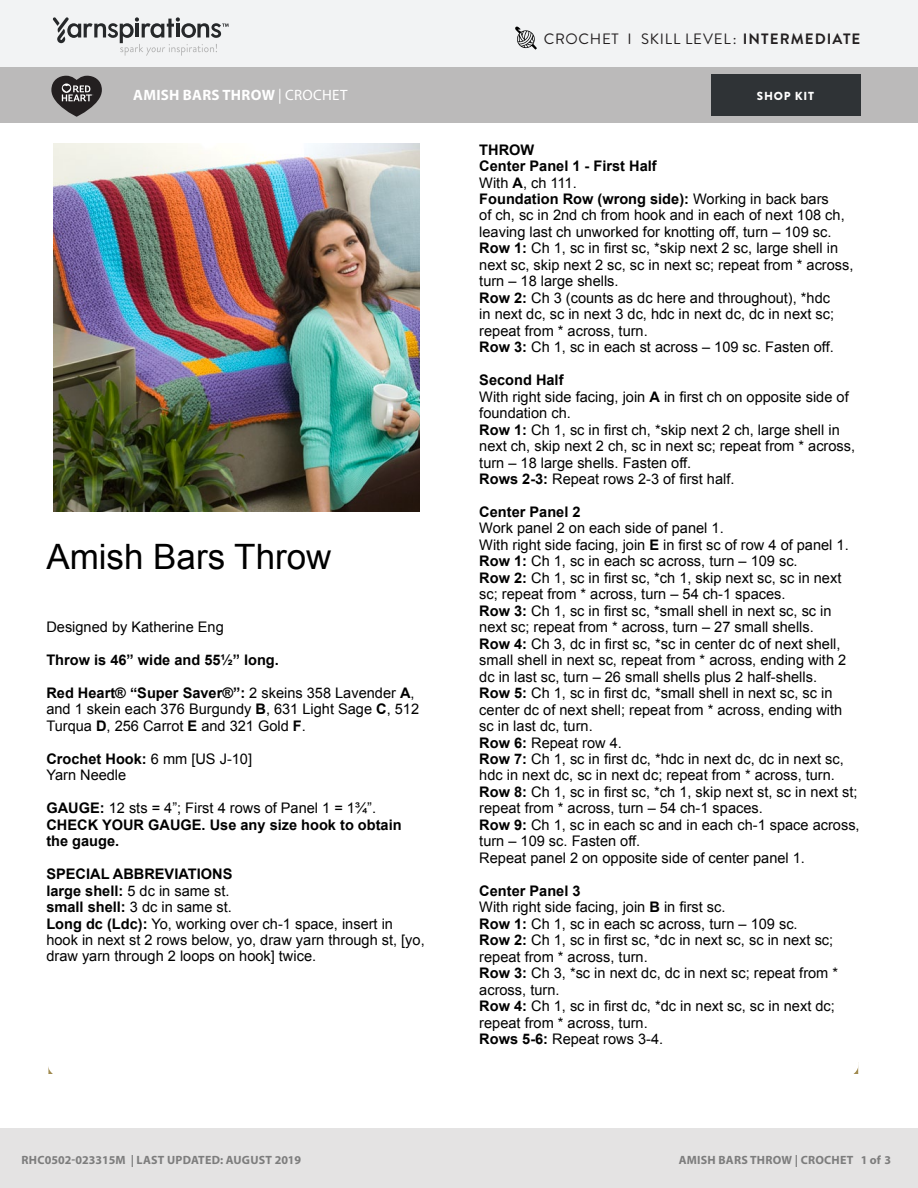
<style>
.page{position:relative;width:918px;height:1188px;background:#fff}
.page>*{position:absolute;margin:0;border:0;box-sizing:border-box;transform-origin:0 0}
.t1{font:34.95px "Arial";color:#000}
.Skill_Level{font:15px "Brandon Grotesque";letter-spacing:.05em;color:#231f20}
.Pattern_Title{font:700 15px "Myriad Pro";letter-spacing:.02em;color:#fff}
.t2{font:14.55px/16.5px "Arial";color:#000}
.t3{font:700 14.55px/16.5px "Arial";color:#000}
.t4{font:700 12px "Myriad Pro";letter-spacing:.02em;color:#7d7d7d}
.t5{font:900 11.7px "Brandon Grotesque";letter-spacing:.065em;color:#fff}
.s1{font-weight:700}
.s2{font-weight:400}
</style>
<div class="page">
<div style="left:0;top:0;width:918px;height:68px;background:#f2f3f4"></div>
<div style="left:0;top:68px;width:918px;height:55px;background:#bbbaba"></div>
<svg style="left:53px;top:17px;width:176px;height:39px"></svg>
<div style="left:711px;top:74px;width:150px;height:42px;background:#2f3336"></div>
<svg style="left:51px;top:76px;width:51px;height:41px"></svg>
<div style="left:0;top:1128px;width:918px;height:60px;background:#e4e3e3"></div>
<svg style="left:48px;top:1062px;width:811px;height:12px"></svg>
<img style="left:54px;top:144px;width:366px;height:367px">
<svg style="left:515px;top:26px;width:22px;height:24px"></svg>
<p class="Skill_Level" style="left:544px;top:29px;width:318px">CROCHET I SKILL LEVEL: <span class="s1">INTERMEDIATE</span></p>
<p class="Pattern_Title" style="left:133px;top:85px;width:216px">AMISH BARS THROW <span class="s2">| CROCHET</span></p>
<p class="t5" style="left:757px;top:88px;width:59px">SHOP KIT</p>
<p class="t1" style="left:46px;top:537px;width:287px">Amish Bars Throw</p>
<p class="t2" style="left:46px;top:619px;width:179px">Designed by Katherine Eng</p>
<p class="t3" style="left:46px;top:652px;width:234px">Throw is 46” wide and 55½” long.</p>
<p class="t2" style="left:46px;top:685px;width:374px"><span class="s1">Red Heart® “Super Saver®”:</span> 2 skeins 358 Lavender <span class="s1">A</span>, and 1 skein each 376 Burgundy <span class="s1">B</span>, 631 Light Sage <span class="s1">C</span>, 512<br>Turqua <span class="s1">D</span>, 256 Carrot <span class="s1">E</span> and 321 Gold <span class="s1">F</span>.</p>
<p class="t2" style="left:46px;top:750px;width:207px"><span class="s1">Crochet Hook:</span> 6 mm [US J-10]<br>Yarn Needle</p>
<p class="t3" style="left:46px;top:800px;width:357px">GAuGE: <span class="s2">12 sts = 4”; First 4 rows of Panel 1 = 1¾”.<br></span>CHECK YOuR GAuGE. use any size hook to obtain the gauge.</p>
<p class="t2" style="left:46px;top:866px;width:380px"><span class="s1">SPECIAL ABBREVIATIONS<br>large shell:</span> 5 dc in same st.<br><span class="s1">small shell:</span> 3 dc in same st.<br><span class="s1">Long dc (Ldc):</span> Yo, working over ch-1 space, insert in hook in next st 2 rows below, yo, draw yarn through st, [yo, draw yarn through 2 loops on hook] twice.</p>
<p class="t2" style="left:479px;top:141px;width:376px"><span class="s1">THROW<br>Center Panel 1 - First Half<br></span>With <span class="s1">A</span>, ch 111.<br><span class="s1">Foundation Row (wrong side):</span> Working in back bars<br>of ch, sc in 2nd ch from hook and in each of next 108 ch, leaving last ch unworked for knotting off, turn – 109 sc.<br><span class="s1">Row 1:</span> Ch 1, sc in first sc, *skip next 2 sc, large shell in next sc, skip next 2 sc, sc in next sc; repeat from * across, turn – 18 large shells.<br><span class="s1">Row 2:</span> Ch 3 (counts as dc here and throughout), *hdc<br>in next dc, sc in next 3 dc, hdc in next dc, dc in next sc; repeat from * across, turn.<br><span class="s1">Row 3:</span> Ch 1, sc in each st across – 109 sc. Fasten off.</p>
<p class="t2" style="left:479px;top:372px;width:377px"><span class="s1">Second Half<br></span>With right side facing, join <span class="s1">A</span> in first ch on opposite side of foundation ch.<br><span class="s1">Row 1:</span> Ch 1, sc in first ch, *skip next 2 ch, large shell in next ch, skip next 2 ch, sc in next sc; repeat from * across, turn – 18 large shells. Fasten off.<br><span class="s1">Rows 2-3:</span> Repeat rows 2-3 of first half.</p>
<p class="t2" style="left:479px;top:504px;width:382px"><span class="s1">Center Panel 2<br></span>Work panel 2 on each side of panel 1.<br>With right side facing, join <span class="s1">E</span> in first sc of row 4 of panel 1.<br><span class="s1">Row 1:</span> Ch 1, sc in each sc across, turn – 109 sc.<br><span class="s1">Row 2:</span> Ch 1, sc in first sc, *ch 1, skip next sc, sc in next sc; repeat from * across, turn – 54 ch-1 spaces.<br><span class="s1">Row 3:</span> Ch 1, sc in first sc, *small shell in next sc, sc in next sc; repeat from * across, turn – 27 small shells.<br><span class="s1">Row 4:</span> Ch 3, dc in first sc, *sc in center dc of next shell, small shell in next sc, repeat from * across, ending with 2 dc in last sc, turn – 26 small shells plus 2 half-shells.<br><span class="s1">Row 5:</span> Ch 1, sc in first dc, *small shell in next sc, sc in center dc of next shell; repeat from * across, ending with sc in last dc, turn.<br><span class="s1">Row 6:</span> Repeat row 4.<br><span class="s1">Row 7:</span> Ch 1, sc in first dc, *hdc in next dc, dc in next sc, hdc in next dc, sc in next dc; repeat from * across, turn.<br><span class="s1">Row 8:</span> Ch 1, sc in first sc, *ch 1, skip next st, sc in next st; repeat from * across, turn – 54 ch-1 spaces.<br><span class="s1">Row 9:</span> Ch 1, sc in each sc and in each ch-1 space across, turn – 109 sc. Fasten off.<br>Repeat panel 2 on opposite side of center panel 1.</p>
<p class="t2" style="left:479px;top:882px;width:360px"><span class="s1">Center Panel 3<br></span>With right side facing, join <span class="s1">B</span> in first sc.<br><span class="s1">Row 1:</span> Ch 1, sc in each sc across, turn – 109 sc.<br><span class="s1">Row 2:</span> Ch 1, sc in first sc, *dc in next sc, sc in next sc; repeat from * across, turn.<br><span class="s1">Row 3:</span> Ch 3, *sc in next dc, dc in next sc; repeat from * across, turn.<br><span class="s1">Row 4:</span> Ch 1, sc in first dc, *dc in next sc, sc in next dc; repeat from * across, turn.<br><span class="s1">Rows 5-6:</span> Repeat rows 3-4.</p>
<p class="t4" style="left:22px;top:1152px;width:281px">RHC0502-023315M | LAST UPDATED: AUGUST 2019</p>
<p class="t4" style="left:679px;top:1152px;width:214px">AMISH BARS THROW | CROCHET 1 of 3</p>
</div>
